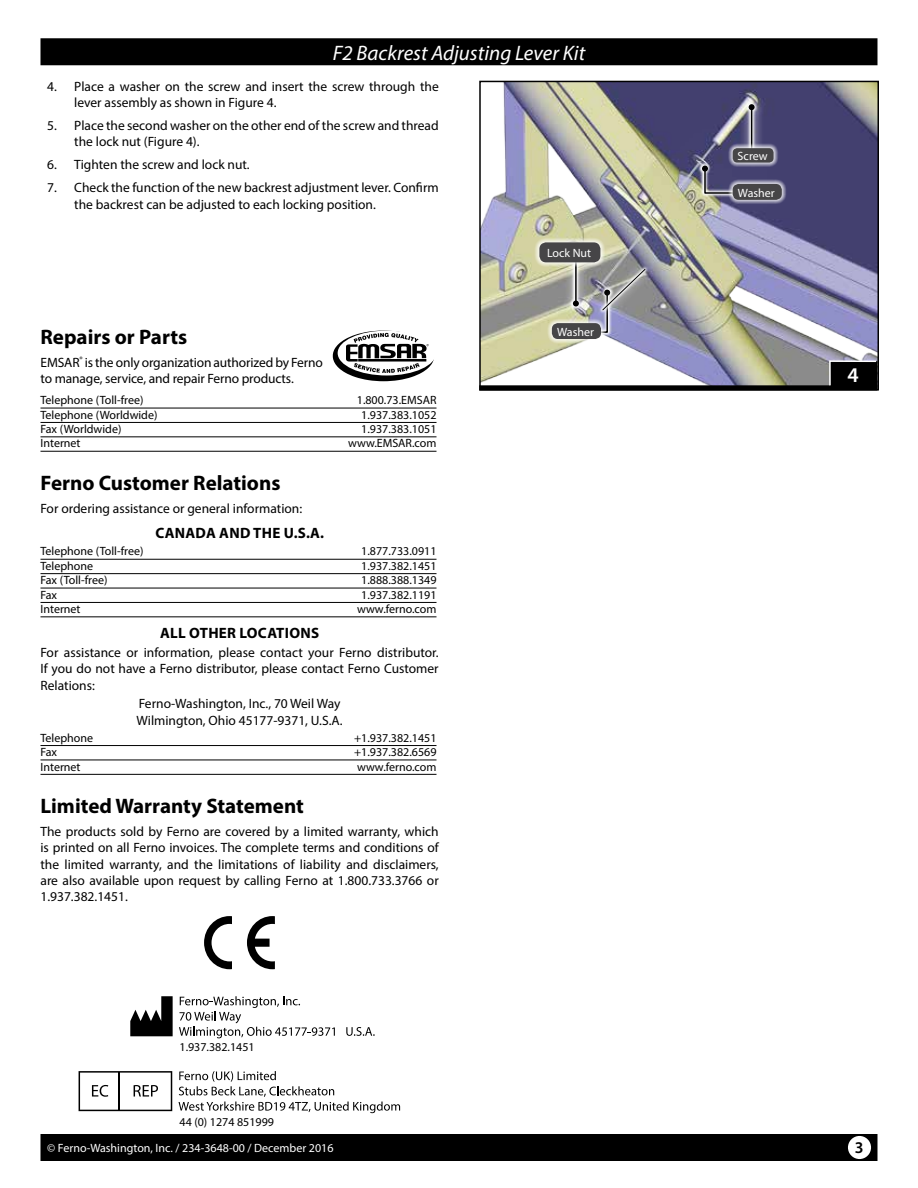
<style>
.page{position:relative;width:918px;height:1188px;background:#fff}
.page>*{position:absolute;margin:0;border:0;box-sizing:border-box;transform-origin:0 0}
.t1{font:700 21px "Myriad Pro";color:#000}
.t2{font:italic 21px "Myriad Pro";color:#fff}
.t3{font:600 21px "Myriad Pro";color:#fff}
.t4{font:600 16.35px "Myriad Pro";color:#000}
.t5{font:700 15px "Myriad Pro";letter-spacing:.02em;color:#000}
.t6{font:13.5px/16.2px "Myriad Pro";color:#000}
.t7{font:12px "Myriad Pro";color:#000}
.t8{font:12px "Myriad Pro";color:#fff}
</style>
<div class="page">
<div style="left:41px;top:39px;width:836px;height:26px;background:#000"></div>
<div style="left:40px;top:38px;width:838px;height:27px;border:2px solid #000"></div>
<div style="left:41px;top:1135px;width:836px;height:25px;background:#000"></div>
<div style="left:40px;top:1134px;width:838px;height:27px;border:2px solid #000"></div>
<div style="left:848px;top:1136px;width:23px;height:23px;background:#fff;border-radius:50%"></div>
<img style="left:482px;top:84px;width:394px;height:276px">
<div style="left:479px;top:81px;width:400px;height:310px;border:2px solid #000"></div>
<svg style="left:479px;top:360px;width:399px;height:31px;background:#6b6b69"></svg>
<div style="left:613px;top:86px;width:203px;height:199px;background:#fff;opacity:.75"></div>
<svg style="left:698px;top:162px;width:48px;height:36px"></svg>
<svg style="left:702px;top:166px;width:41px;height:28px"></svg>
<div style="left:728px;top:179px;width:58px;height:26px;background:#fff;opacity:.75"></div>
<div style="left:733px;top:184px;width:49px;height:16px;background:#464547;border-radius:6px"></div>
<div style="left:506px;top:210px;width:196px;height:211px;background:#fff;opacity:.75"></div>
<svg style="left:606px;top:334px;width:8px;height:3px"></svg>
<div style="left:547px;top:318px;width:59px;height:26px;background:#fff;opacity:.75"></div>
<div style="left:552px;top:323px;width:49px;height:16px;background:#464547;border-radius:6px"></div>
<div style="left:561px;top:237px;width:29px;height:81px;background:#fff;opacity:.75"></div>
<svg style="left:569px;top:267px;width:14px;height:44px"></svg>
<hr style="left:575px;top:249px;width:2px;height:55px;background:#000">
<div style="left:535px;top:238px;width:70px;height:29px;background:#fff;opacity:.75"></div>
<div style="left:539px;top:242px;width:61px;height:20px;background:#464547;border-radius:7px"></div>
<div style="left:592px;top:258px;width:64px;height:63px;background:#fff;opacity:.75"></div>
<svg style="left:599px;top:265px;width:50px;height:49px"></svg>
<svg style="left:573px;top:269px;width:73px;height:65px;background:#96969f"></svg>
<hr style="left:40px;top:408px;width:396px;height:1px;background:#000">
<hr style="left:40px;top:422px;width:396px;height:1px;background:#000">
<hr style="left:40px;top:436px;width:396px;height:1px;background:#000">
<hr style="left:40px;top:451px;width:396px;height:1px;background:#000">
<svg style="left:332px;top:331px;width:102px;height:50px"></svg>
<hr style="left:358px;top:359px;width:68px;height:3px;background:#000">
<svg style="left:204px;top:916px;width:28px;height:53px"></svg>
<svg style="left:247px;top:916px;width:28px;height:53px"></svg>
<hr style="left:40px;top:559px;width:396px;height:1px;background:#000">
<hr style="left:40px;top:573px;width:396px;height:1px;background:#000">
<hr style="left:40px;top:588px;width:396px;height:1px;background:#000">
<hr style="left:40px;top:602px;width:396px;height:1px;background:#000">
<hr style="left:40px;top:616px;width:396px;height:1px;background:#000">
<hr style="left:40px;top:745px;width:396px;height:1px;background:#000">
<hr style="left:40px;top:760px;width:396px;height:1px;background:#000">
<hr style="left:40px;top:774px;width:396px;height:1px;background:#000">
<svg style="left:179px;top:996px;width:156px;height:42px"></svg>
<svg style="left:346px;top:1027px;width:29px;height:9px"></svg>
<svg style="left:130px;top:996px;width:43px;height:40px"></svg>
<svg style="left:179px;top:1071px;width:221px;height:42px"></svg>
<svg style="left:79px;top:1071px;width:93px;height:40px"></svg>
<hr style="left:119px;top:1072px;width:1px;height:38px;background:#000">
<h1 class="t2" style="left:333px;top:40px;width:254px">F2 Backrest Adjusting Lever Kit</h1>
<p class="t6" style="left:74px;top:78px;width:366px;text-indent:-27px">4. Place a washer on the screw and insert the screw through the lever assembly as shown in Figure 4.</p>
<p class="t6" style="left:74px;top:117px;width:366px;text-indent:-27px">5. Place the second washer on the other end of the screw and thread the lock nut (Figure 4).</p>
<p class="t6" style="left:47px;top:157px;width:204px">6. Tighten the screw and lock nut.</p>
<p class="t6" style="left:74px;top:180px;width:366px;text-indent:-27px">7. Check the function of the new backrest adjustment lever. Confirm the backrest can be adjusted to each locking position.</p>
<h1 class="t1" style="left:40px;top:323px;width:148px">Repairs or Parts</h1>
<p class="t6" style="left:40px;top:354px;width:284px">EMSAR<sup>®</sup> is the only organization authorized by Ferno to manage, service, and repair Ferno products.</p>
<p class="t7" style="left:40px;top:393px;width:105px">Telephone (Toll-free)</p>
<p class="t7" style="left:357px;top:393px;width:81px">1.800.73.EMSAR</p>
<p class="t7" style="left:40px;top:407px;width:119px">Telephone (Worldwide)</p>
<p class="t7" style="left:361px;top:407px;width:77px">1.937.383.1052</p>
<p class="t7" style="left:40px;top:422px;width:82px">Fax (Worldwide)</p>
<p class="t7" style="left:361px;top:422px;width:77px">1.937.383.1051</p>
<p class="t7" style="left:40px;top:436px;width:42px">Internet</p>
<p class="t7" style="left:348px;top:436px;width:90px">www.EMSAR.com</p>
<h1 class="t1" style="left:40px;top:469px;width:242px">Ferno Customer Relations</h1>
<p class="t6" style="left:40px;top:500px;width:263px">For ordering assistance or general information:</p>
<p class="t5" style="left:155px;top:524px;width:170px">CANADA AND THE U.S.A.</p>
<p class="t7" style="left:40px;top:544px;width:105px">Telephone (Toll-free)</p>
<p class="t7" style="left:361px;top:544px;width:77px">1.877.733.0911</p>
<p class="t7" style="left:40px;top:558px;width:54px">Telephone</p>
<p class="t7" style="left:361px;top:558px;width:77px">1.937.382.1451</p>
<p class="t7" style="left:40px;top:573px;width:68px">Fax (Toll-free)</p>
<p class="t7" style="left:361px;top:573px;width:77px">1.888.388.1349</p>
<p class="t7" style="left:40px;top:587px;width:18px">Fax</p>
<p class="t7" style="left:361px;top:587px;width:77px">1.937.382.1191</p>
<p class="t7" style="left:40px;top:602px;width:42px">Internet</p>
<p class="t7" style="left:357px;top:602px;width:81px">www.ferno.com</p>
<p class="t5" style="left:160px;top:623px;width:161px">ALL OTHER LOCATIONS</p>
<p class="t6" style="left:40px;top:644px;width:400px;text-align:justify">For assistance or information, please contact your Ferno distributor.<br>If you do not have a Ferno distributor, please contact Ferno Customer Relations:</p>
<p class="t6" style="left:137px;top:696px;width:207px">Ferno-Washington, Inc., 70 Weil Way<br>Wilmington, Ohio 45177-9371, U.S.A.</p>
<p class="t7" style="left:40px;top:730px;width:54px">Telephone</p>
<p class="t7" style="left:354px;top:730px;width:84px">+1.937.382.1451</p>
<p class="t7" style="left:40px;top:745px;width:18px">Fax</p>
<p class="t7" style="left:354px;top:745px;width:84px">+1.937.382.6569</p>
<p class="t7" style="left:40px;top:759px;width:42px">Internet</p>
<p class="t7" style="left:357px;top:759px;width:81px">www.ferno.com</p>
<h1 class="t1" style="left:40px;top:793px;width:265px">Limited Warranty Statement</h1>
<p class="t6" style="left:40px;top:823px;width:400px;text-align:justify">The products sold by Ferno are covered by a limited warranty, which is printed on all Ferno invoices. The complete terms and conditions of the limited warranty, and the limitations of liability and disclaimers, are also available upon request by calling Ferno at 1.800.733.3766 or 1.937.382.1451.</p>
<p class="t7" style="left:180px;top:1040px;width:77px">1.937.382.1451</p>
<p class="t7" style="left:180px;top:1115px;width:96px">44 (0) 1274 851999</p>
<p class="t8" style="left:547px;top:245px;width:46px">Lock Nut</p>
<p class="t8" style="left:557px;top:325px;width:38px">Washer</p>
<p class="t8" style="left:738px;top:148px;width:32px">Screw</p>
<p class="t8" style="left:738px;top:186px;width:38px">Washer</p>
<h1 class="t3" style="left:847px;top:362px;width:13px">4</h1>
<p class="t8" style="left:47px;top:1141px;width:288px">© Ferno-Washington, Inc. / 234-3648-00 / December 2016</p>
<p class="t4" style="left:855px;top:1137px;width:10px">3</p>
</div>
